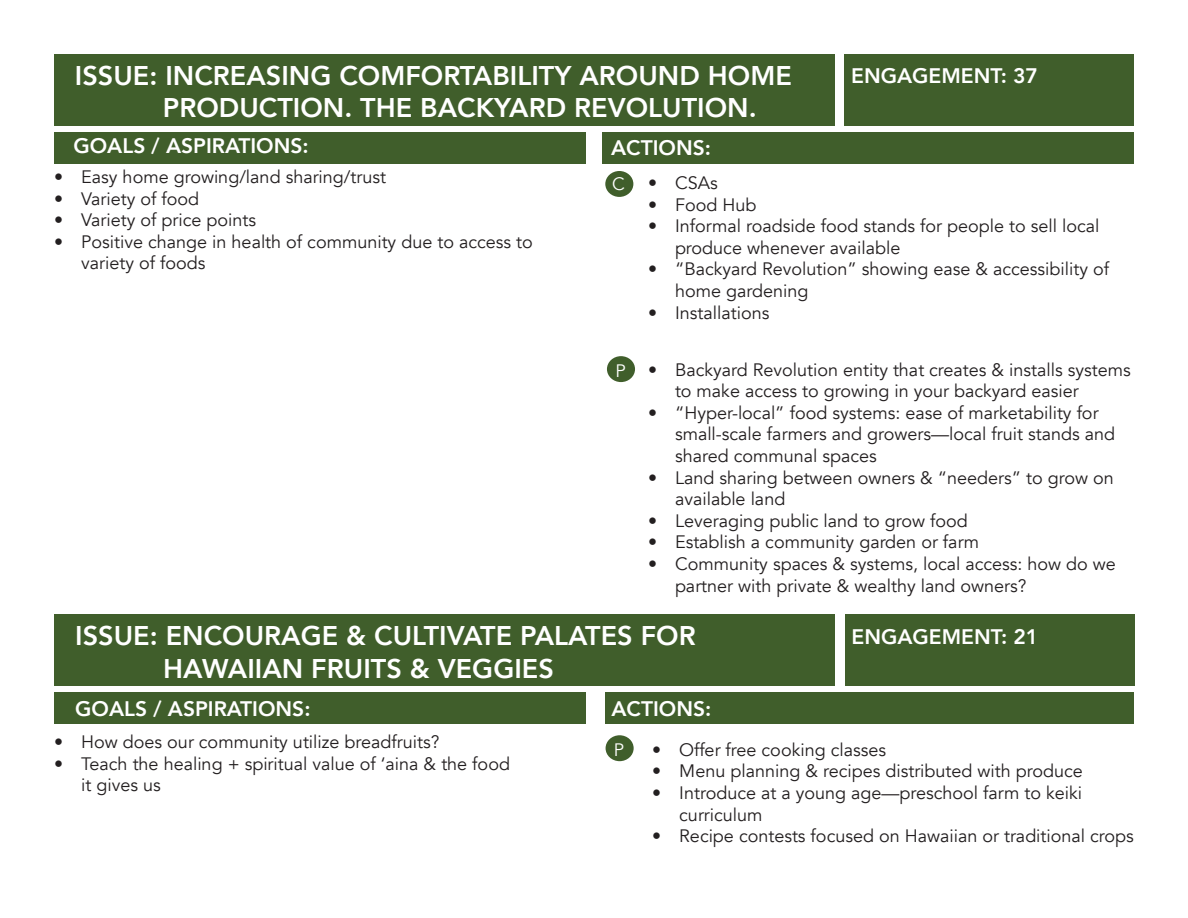
<style>
.page{position:relative;width:1188px;height:918px;background:#fff}
.page>*{position:absolute;margin:0;border:0;box-sizing:border-box;transform-origin:0 0}
.t1{font:800 27px "Avenir";color:#fff}
.t2{font:800 21px "Avenir";color:#fff}
.t3{font:18px/21.6px "Avenir";color:#231f20}
.t4{font:18px "Avenir";color:#fff}
</style>
<div class="page">
<div style="left:54px;top:615px;width:781px;height:71px;background:#405e2b"></div>
<div style="left:54px;top:693px;width:532px;height:31px;background:#405e2b"></div>
<div style="left:606px;top:693px;width:528px;height:31px;background:#405e2b"></div>
<div style="left:845px;top:615px;width:289px;height:71px;background:#405e2b"></div>
<div style="left:54px;top:54px;width:781px;height:71px;background:#405e2b"></div>
<div style="left:54px;top:132px;width:531px;height:31px;background:#405e2b"></div>
<div style="left:603px;top:132px;width:531px;height:31px;background:#405e2b"></div>
<div style="left:845px;top:54px;width:289px;height:71px;background:#405e2b"></div>
<div style="left:605px;top:171px;width:28px;height:26px;background:#405e2b;border-radius:50%"></div>
<div style="left:607px;top:356px;width:28px;height:26px;background:#405e2b;border-radius:50%"></div>
<div style="left:606px;top:735px;width:28px;height:26px;background:#405e2b;border-radius:50%"></div>
<p class="t1" style="left:75px;top:54px;width:718px">ISSUE: INCREASING COMFORTABILITY AROUND HOME</p>
<p class="t1" style="left:163px;top:87px;width:595px">PRODUCTION. THE BACKYARD REVOLUTION.</p>
<p class="t2" style="left:73px;top:129px;width:237px">GOALS / ASPIRATIONS:</p>
<p class="t2" style="left:611px;top:131px;width:101px">ACTIONS:</p>
<p class="t2" style="left:851px;top:60px;width:188px">ENGAGEMENT: 37</p>
<p class="t3" style="left:54px;top:166px;width:333px">• Easy home growing/land sharing/trust</p>
<p class="t3" style="left:54px;top:188px;width:146px">• Variety of food</p>
<p class="t3" style="left:54px;top:209px;width:203px">• Variety of price points</p>
<p class="t3" style="left:81px;top:231px;width:453px;text-indent:-27px">• Positive change in health of community due to access to variety of foods</p>
<p class="t4" style="left:612px;top:174px;width:14px">C</p>
<p class="t4" style="left:615px;top:360px;width:12px">P</p>
<p class="t3" style="left:648px;top:172px;width:71px">• CSAs</p>
<p class="t3" style="left:648px;top:194px;width:110px">• Food Hub</p>
<p class="t3" style="left:675px;top:216px;width:426px;text-indent:-27px">• Informal roadside food stands for people to sell local produce whenever available</p>
<p class="t3" style="left:675px;top:259px;width:436px;text-indent:-27px">• “Backyard Revolution” showing ease &amp; accessibility of home gardening</p>
<p class="t3" style="left:648px;top:302px;width:123px">• Installations</p>
<p class="t3" style="left:675px;top:359px;width:457px;text-indent:-27px">• Backyard Revolution entity that creates &amp; installs systems to make access to growing in your backyard easier</p>
<p class="t3" style="left:675px;top:402px;width:442px;text-indent:-27px">• “Hyper-local” food systems: ease of marketability for small-scale farmers and growers—local fruit stands and shared communal spaces</p>
<p class="t3" style="left:675px;top:467px;width:440px;text-indent:-27px">• Land sharing between owners &amp; “needers” to grow on available land</p>
<p class="t3" style="left:648px;top:510px;width:321px">• Leveraging public land to grow food</p>
<p class="t3" style="left:648px;top:532px;width:333px">• Establish a community garden or farm</p>
<p class="t3" style="left:675px;top:553px;width:442px;text-indent:-27px">• Community spaces &amp; systems, local access: how do we partner with private &amp; wealthy land owners?</p>
<p class="t1" style="left:75px;top:615px;width:622px">ISSUE: ENCOURAGE &amp; CULTIVATE PALATES FOR</p>
<p class="t1" style="left:163px;top:647px;width:392px">HAWAIIAN FRUITS &amp; VEGGIES</p>
<p class="t2" style="left:75px;top:692px;width:237px">GOALS / ASPIRATIONS:</p>
<p class="t2" style="left:611px;top:692px;width:101px">ACTIONS:</p>
<p class="t2" style="left:852px;top:620px;width:188px">ENGAGEMENT: 21</p>
<p class="t3" style="left:54px;top:731px;width:387px">• How does our community utilize breadfruits?</p>
<p class="t3" style="left:81px;top:753px;width:430px;text-indent:-27px">• Teach the healing + spiritual value of ‘aina &amp; the food it gives us</p>
<p class="t4" style="left:614px;top:739px;width:12px">P</p>
<p class="t3" style="left:652px;top:739px;width:235px">• Offer free cooking classes</p>
<p class="t3" style="left:652px;top:761px;width:432px">• Menu planning &amp; recipes distributed with produce</p>
<p class="t3" style="left:679px;top:782px;width:404px;text-indent:-27px">• Introduce at a young age—preschool farm to keiki curriculum</p>
<p class="t3" style="left:652px;top:825px;width:483px">• Recipe contests focused on Hawaiian or traditional crops</p>
</div>
